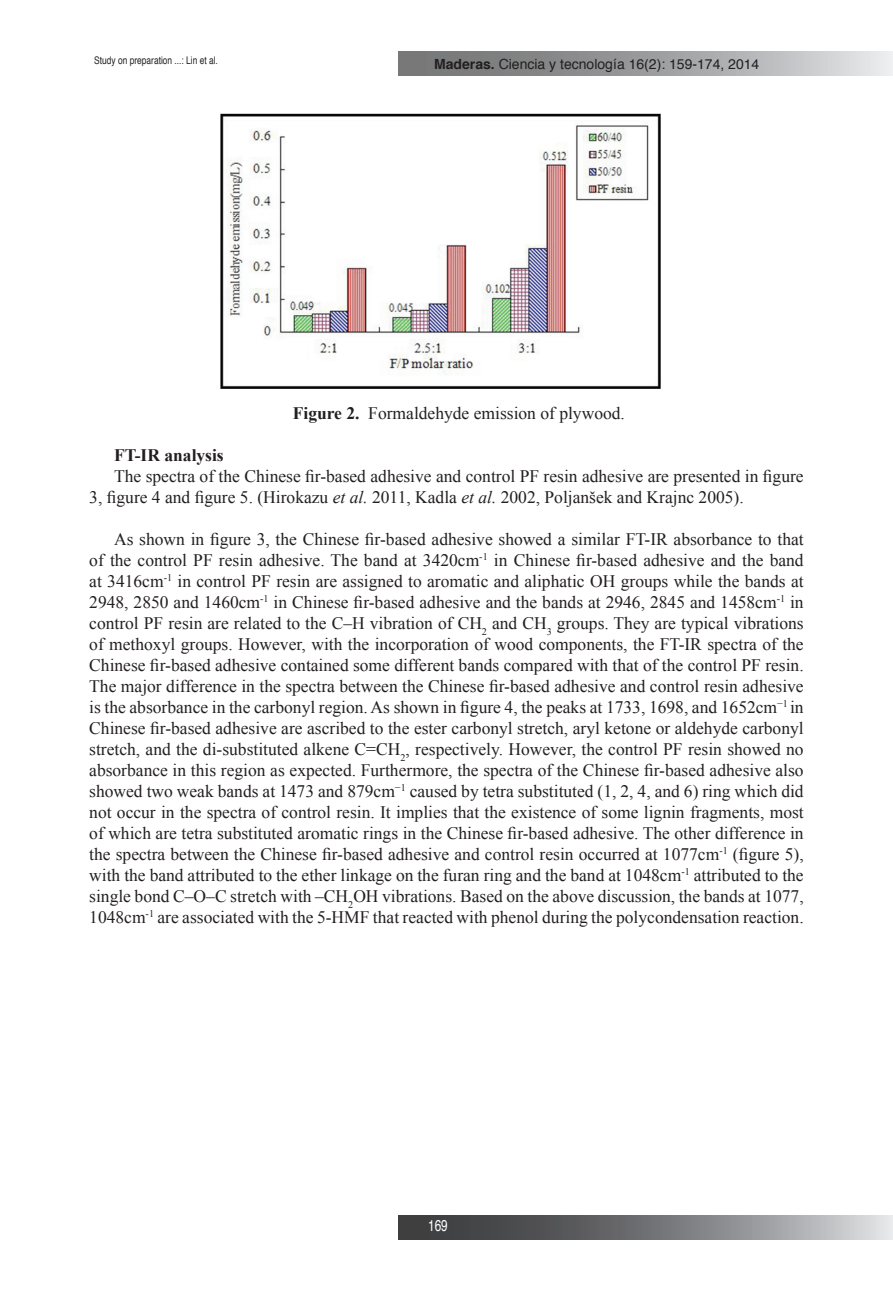
<style>
.page{position:relative;width:893px;height:1315px;background:#fff}
.page>*{position:absolute;margin:0;border:0;box-sizing:border-box;transform-origin:0 0}
.t1{font:17.5px/21px "Times New Roman";color:#231f20}
.t2{font:700 17.5px "Times New Roman";color:#231f20}
.t3{font:15.75px "Helvetica";color:#fff;scale:.75 1}
.t4{font:14px "Helvetica";color:#231f20}
.t5{font:10.5px "Helvetica";color:#231f20;scale:.8 1}
.s1{font-weight:700}
.s2{font-style:italic}
</style>
<div class="page">
<svg style="left:398px;top:51px;width:495px;height:24px;background:#a2a2a4"></svg>
<svg style="left:398px;top:1215px;width:495px;height:24px;background:#7a7b7d"></svg>
<img style="left:220px;top:113px;width:441px;height:276px">
<p class="t5" style="left:94px;top:52px;width:156px">Study on preparation ...: Lin et al.</p>
<p class="t4" style="left:434px;top:53px;width:327px"><span class="s1">Maderas.</span> Ciencia y tecnología 16(2): 159-174, 2014</p>
<p class="t1" style="left:293px;top:402px;width:334px"><span class="s1">Figure 2.</span> Formaldehyde emission of plywood.</p>
<p class="t2" style="left:114px;top:443px;width:111px">FT-IR analysis</p>
<p class="t1" style="left:89px;top:465px;width:716px;text-indent:25px">The spectra of the Chinese fir-based adhesive and control PF resin adhesive are presented in figure<br>3, figure 4 and figure 5. (Hirokazu <span class="s2">et al.</span> 2011, Kadla <span class="s2">et al.</span> 2002, Poljanšek and Krajnc 2005).</p>
<p class="t1" style="left:89px;top:528px;width:716px;text-align:justify;text-indent:25px">As shown in figure 3, the Chinese fir-based adhesive showed a similar FT-IR absorbance to that of the control PF resin adhesive. The band at 3420cm<sup>-1</sup> in Chinese fir-based adhesive and the band at 3416cm<sup>-1</sup> in control PF resin are assigned to aromatic and aliphatic OH groups while the bands at 2948, 2850 and 1460cm<sup>-1</sup> in Chinese fir-based adhesive and the bands at 2946, 2845 and 1458cm<sup>-1</sup> in control PF resin are related to the C–H vibration of CH<sub>2</sub> and CH<sub>3</sub> groups. They are typical vibrations of methoxyl groups. However, with the incorporation of wood components, the FT-IR spectra of the Chinese fir-based adhesive contained some different bands compared with that of the control PF resin.<br>The major difference in the spectra between the Chinese fir-based adhesive and control resin adhesive is the absorbance in the carbonyl region. As shown in figure 4, the peaks at 1733, 1698, and 1652cm<sup>−1</sup> in Chinese fir-based adhesive are ascribed to the ester carbonyl stretch, aryl ketone or aldehyde carbonyl stretch, and the di-substituted alkene C=CH<sub>2</sub>, respectively. However, the control PF resin showed no absorbance in this region as expected. Furthermore, the spectra of the Chinese fir-based adhesive also showed two weak bands at 1473 and 879cm<sup>−1</sup> caused by tetra substituted (1, 2, 4, and 6) ring which did not occur in the spectra of control resin. It implies that the existence of some lignin fragments, most of which are tetra substituted aromatic rings in the Chinese fir-based adhesive. The other difference in the spectra between the Chinese fir-based adhesive and control resin occurred at 1077cm<sup>-1</sup> (figure 5), with the band attributed to the ether linkage on the furan ring and the band at 1048cm<sup>-1</sup> attributed to the single bond C–O–C stretch with –CH<sub>2</sub>OH vibrations. Based on the above discussion, the bands at 1077, 1048cm<sup>-1</sup> are associated with the 5-HMF that reacted with phenol during the polycondensation reaction.</p>
<p class="t3" style="left:428px;top:1213px;width:28px">169</p>
</div>
